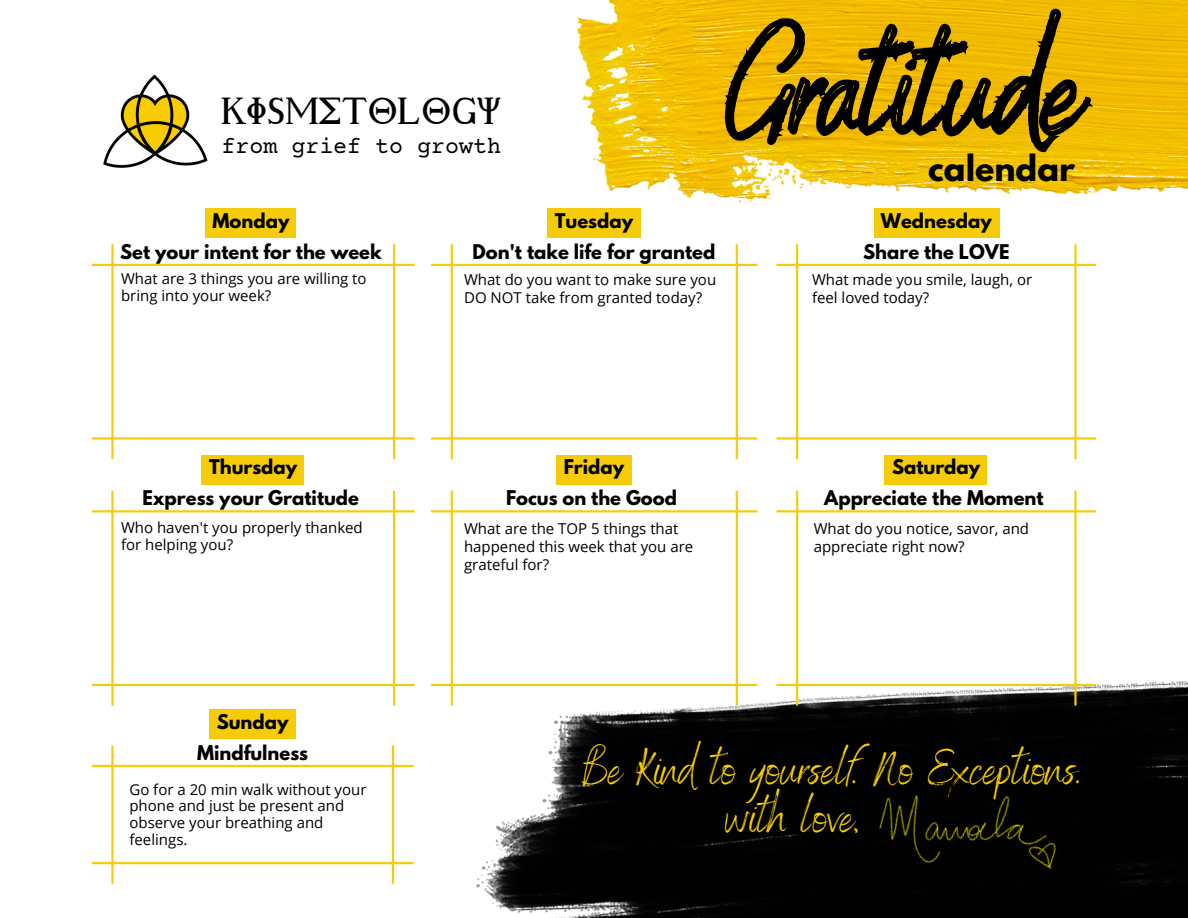
<style>
.page{position:relative;width:1188px;height:918px;background:#fff}
.page>*{position:absolute;margin:0;border:0;box-sizing:border-box;transform-origin:0 0}
.t1{font:49.5px "Benedict";color:#f6cc08}
.t2{font:40.2px "Ancient Geek";color:#000}
.t3{font:700 31.95px "League Spartan";color:#000}
.t4{font:23.25px "Courier Prime";color:#000}
.t5{font:700 18px "League Spartan";color:#000}
.t6{font:15px/16.8px "Open Sans";color:#000}
</style>
<div class="page">
<img style="left:476px;top:681px;width:712px;height:237px">
<svg style="left:92px;top:244px;width:323px;height:215px"></svg>
<svg style="left:431px;top:244px;width:326px;height:215px"></svg>
<svg style="left:777px;top:244px;width:319px;height:215px"></svg>
<div style="left:205px;top:208px;width:91px;height:30px;background:#f6cc08"></div>
<div style="left:548px;top:208px;width:93px;height:30px;background:#f6cc08"></div>
<div style="left:874px;top:208px;width:125px;height:30px;background:#f6cc08"></div>
<svg style="left:92px;top:491px;width:323px;height:215px"></svg>
<div style="left:202px;top:455px;width:102px;height:29px;background:#f6cc08"></div>
<svg style="left:431px;top:491px;width:326px;height:215px"></svg>
<div style="left:556px;top:455px;width:76px;height:29px;background:#f6cc08"></div>
<svg style="left:777px;top:491px;width:319px;height:215px"></svg>
<div style="left:885px;top:455px;width:102px;height:29px;background:#f6cc08"></div>
<svg style="left:92px;top:745px;width:322px;height:139px"></svg>
<img style="left:103px;top:74px;width:105px;height:94px">
<div style="left:822px;top:735px;width:296px;height:183px;background:#010101"></div>
<img style="left:577px;top:0;width:611px;height:199px">
<svg style="left:721px;top:5px;width:372px;height:216px"></svg>
<div style="left:209px;top:709px;width:87px;height:30px;background:#f6cc08"></div>
<p class="t2" style="left:222px;top:97px;width:281px">KISMETOLOGY</p>
<p class="t4" style="left:222px;top:134px;width:281px">from grief to growth</p>
<p class="t3" style="left:928px;top:152px;width:148px">calendar</p>
<p class="t5" style="left:213px;top:211px;width:78px">Monday</p>
<p class="t5" style="left:555px;top:211px;width:80px">Tuesday</p>
<p class="t5" style="left:881px;top:211px;width:112px">Wednesday</p>
<p class="t5" style="left:120px;top:243px;width:263px">Set your intent for the week</p>
<p class="t6" style="left:121px;top:270px;width:247px">What are 3 things you are willing to bring into your week?</p>
<p class="t5" style="left:473px;top:243px;width:244px">Don't take life for granted</p>
<p class="t6" style="left:464px;top:270px;width:254px;line-height:18px">What do you want to make sure you<br>DO NOT take from granted today?</p>
<p class="t5" style="left:863px;top:243px;width:148px">Share the LOVE</p>
<p class="t6" style="left:812px;top:270px;width:222px;line-height:18px">What made you smile, laugh, or feel loved today?</p>
<p class="t5" style="left:209px;top:458px;width:90px">Thursday</p>
<p class="t5" style="left:564px;top:458px;width:62px">Friday</p>
<p class="t5" style="left:892px;top:458px;width:90px">Saturday</p>
<p class="t5" style="left:142px;top:489px;width:218px">Express your Gratitude</p>
<p class="t6" style="left:121px;top:519px;width:243px">Who haven't you properly thanked for helping you?</p>
<p class="t5" style="left:824px;top:489px;width:221px">Appreciate the Moment</p>
<p class="t6" style="left:814px;top:519px;width:217px;line-height:18px">What do you notice, savor, and appreciate right now?</p>
<p class="t5" style="left:506px;top:489px;width:173px">Focus on the Good</p>
<p class="t6" style="left:464px;top:519px;width:231px;line-height:18px">What are the TOP 5 things that happened this week that you are grateful for?</p>
<p class="t5" style="left:217px;top:712px;width:73px">Sunday</p>
<p class="t5" style="left:197px;top:744px;width:113px">Mindfulness</p>
<p class="t6" style="left:129px;top:780px;width:239px">Go for a 20 min walk without your phone and just be present and observe your breathing and feelings.</p>
<p class="t1" style="left:582px;top:737px;width:503px">Be Kind to yourself. No Exceptions.</p>
<p class="t1" style="left:726px;top:785px;width:133px">with love,</p>
</div>
